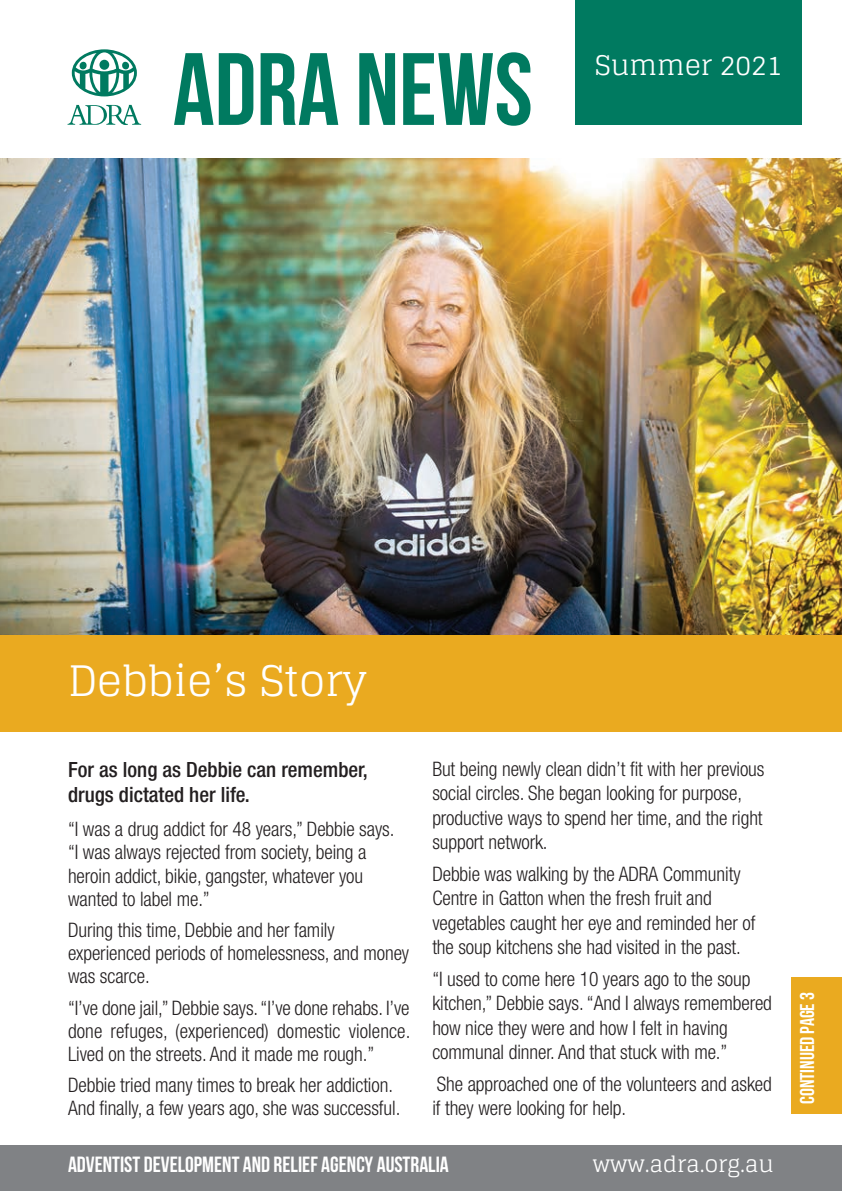
<style>
.page{position:relative;width:842px;height:1191px;background:#fff}
.page>*{position:absolute;margin:0;border:0;box-sizing:border-box;transform-origin:0 0}
.t1{font:102.4px "Bebas Neue";color:#007a60}
.t2{font:42px "Glegoo";color:#fff}
.t3{font:27px "Glegoo";color:#fff}
.t4{font:22px "Bebas Neue";color:#fff}
.t5{font:22px "Glegoo";color:#fff}
.t6{font:500 condensed 21px/25px "Helvetica Neue";color:#231f20}
.t7{font:300 condensed 20px/24.2px "Helvetica Neue";letter-spacing:-.005em;color:#231f20}
.t8{font:20px "Bebas Neue";color:#fff}
</style>
<div class="page">
<div style="left:575px;top:0;width:227px;height:125px;background:#007a60"></div>
<img style="left:0;top:159px;width:842px;height:476px">
<div style="left:0;top:635px;width:842px;height:96px;background:#eaaa20"></div>
<svg style="left:68px;top:105px;width:73px;height:20px"></svg>
<svg style="left:72px;top:49px;width:65px;height:47px"></svg>
<div style="left:0;top:1145px;width:842px;height:46px;background:#808285"></div>
<div style="left:791px;top:977px;width:51px;height:137px;background:#eaaa20"></div>
<h1 class="t1" style="left:173px;top:30px;width:361px">ADRA NEWS</h1>
<h3 class="t3" style="left:595px;top:50px;width:189px">Summer 2021</h3>
<h2 class="t2" style="left:68px;top:657px;width:300px">Debbie’s Story</h2>
<p class="t6" style="left:68px;top:759px;width:301px">For as long as Debbie can remember, drugs dictated her life.</p>
<p class="t7" style="left:68px;top:819px;width:328px;line-height:23px">“I was a drug addict for 48 years,” Debbie says. “I was always rejected from society, being a heroin addict, bikie, gangster, whatever you wanted to label me.”</p>
<p class="t7" style="left:68px;top:920px;width:343px;line-height:23px">During this time, Debbie and her family experienced periods of homelessness, and money was scarce.</p>
<p class="t7" style="left:68px;top:998px;width:344px;line-height:23px;text-align:justify">“I’ve done jail,” Debbie says. “I’ve done rehabs. I’ve done refuges, (experienced) domestic violence.<br>Lived on the streets. And it made me rough.”</p>
<p class="t7" style="left:68px;top:1075px;width:334px;line-height:23px">Debbie tried many times to break her addiction.<br>And finally, a few years ago, she was successful.</p>
<p class="t7" style="left:432px;top:759px;width:334px">But being newly clean didn’t fit with her previous social circles. She began looking for purpose, productive ways to spend her time, and the right support network.</p>
<p class="t7" style="left:432px;top:864px;width:325px">Debbie was walking by the ADRA Community Centre in Gatton when the fresh fruit and vegetables caught her eye and reminded her of the soup kitchens she had visited in the past.</p>
<p class="t7" style="left:432px;top:969px;width:341px">“I used to come here 10 years ago to the soup kitchen,” Debbie says. “And I always remembered how nice they were and how I felt in having communal dinner. And that stuck with me.”</p>
<p class="t7" style="left:432px;top:1074px;width:341px">She approached one of the volunteers and asked if they were looking for help.</p>
<p class="t4" style="left:68px;top:1151px;width:382px">ADVENTIST DEVELOPMENT AND RELIEF AGENCY AUSTRALIA</p>
<p class="t5" style="left:593px;top:1151px;width:183px">www.adra.org.au</p>
<p class="t8" style="left:795px;top:1104px;width:113px;rotate:-90deg">CONTINUED PAGE 3</p>
</div>
